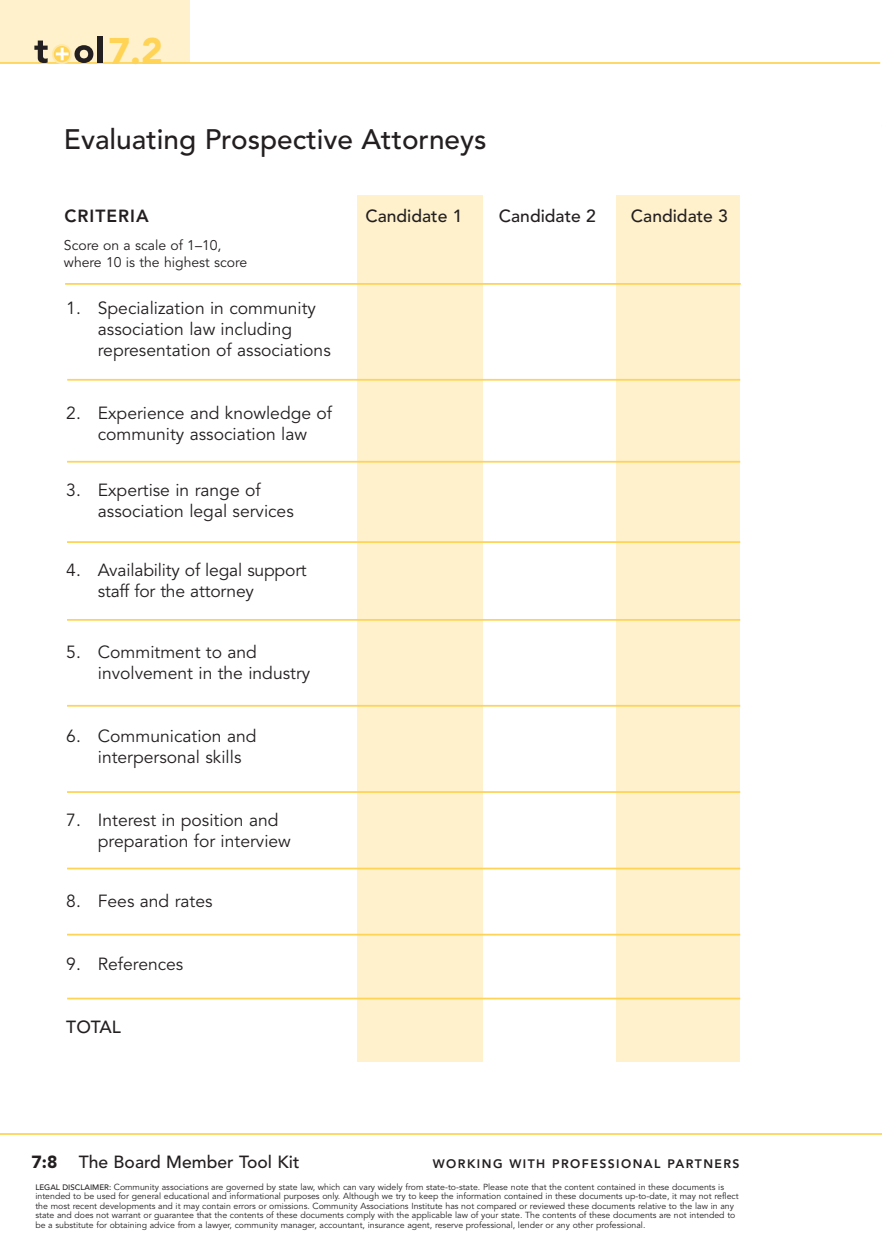
<style>
.page{position:relative;width:882px;height:1260px;background:#fff}
.page>*{position:absolute;margin:0;border:0;box-sizing:border-box;transform-origin:0 0}
.t1{font:900 36.75px "Avenir";color:#fed356}
.t2{font:500 28px "Avenir";color:#231f20}
.t3{font:17.5px/21px "Avenir";color:#231f20}
.t4{font:500 17.5px "Avenir";color:#231f20}
.t5{font:800 17.5px "Avenir";letter-spacing:.06em;color:#231f20}
.t6{font:14px/17.5px "Avenir";color:#231f20}
.t7{font:800 12.25px "Avenir";letter-spacing:.12em;color:#231f20}
.t8{font:8.75px/9.6px "Avenir";color:#231f20}
.s1{font-weight:900}
.s2{font-weight:500;font-size:7.88px}
</style>
<div class="page">
<div style="left:0;top:0;width:190px;height:63px;background:#fef1cb"></div>
<hr style="left:0;top:1133px;width:882px;height:2px;background:#fed356">
<hr style="left:0;top:62px;width:880px;height:2px;background:#fed356">
<svg style="left:34px;top:41px;width:14px;height:22px"></svg>
<svg style="left:75px;top:45px;width:18px;height:18px"></svg>
<div style="left:98px;top:36px;width:5px;height:27px;background:#231f20"></div>
<svg style="left:53px;top:45px;width:18px;height:18px"></svg>
<div style="left:52px;top:44px;width:20px;height:20px;border:2px solid #ffe8a9;border-radius:50%"></div>
<svg style="left:56px;top:48px;width:13px;height:12px"></svg>
<div style="left:357px;top:196px;width:126px;height:866px;background:#fef1cb"></div>
<div style="left:616px;top:195px;width:124px;height:867px;background:#fef1cb"></div>
<hr style="left:65px;top:283px;width:676px;height:2px;background:#fed356">
<hr style="left:67px;top:379px;width:673px;height:2px;background:#fed356">
<hr style="left:67px;top:461px;width:673px;height:2px;background:#fed356">
<hr style="left:67px;top:541px;width:673px;height:2px;background:#fed356">
<hr style="left:67px;top:619px;width:673px;height:2px;background:#fed356">
<hr style="left:67px;top:705px;width:673px;height:2px;background:#fed356">
<hr style="left:67px;top:791px;width:673px;height:2px;background:#fed356">
<hr style="left:67px;top:868px;width:673px;height:1px;background:#fed356">
<hr style="left:67px;top:934px;width:673px;height:2px;background:#fed356">
<hr style="left:67px;top:998px;width:673px;height:1px;background:#fed356">
<h1 class="t1" style="left:109px;top:36px;width:56px">7.2</h1>
<h2 class="t2" style="left:64px;top:128px;width:424px">Evaluating Prospective Attorneys</h2>
<h3 class="t5" style="left:64px;top:209px;width:86px">CRITERIA</h3>
<h3 class="t4" style="left:365px;top:209px;width:99px">Candidate 1</h3>
<h3 class="t4" style="left:499px;top:209px;width:99px">Candidate 2</h3>
<h3 class="t4" style="left:631px;top:209px;width:99px">Candidate 3</h3>
<h3 class="t6" style="left:64px;top:237px;width:185px">Score on a scale of 1–10, where 10 is the highest score</h3>
<h3 class="t3" style="left:98px;top:299px;width:234px;text-indent:-32px">1. Specialization in community association law including representation of associations</h3>
<h3 class="t3" style="left:66px;top:404px;width:267px;text-align:center">2. Experience and knowledge of community association law</h3>
<h3 class="t3" style="left:98px;top:481px;width:198px;text-indent:-32px">3. Expertise in range of association legal services</h3>
<h3 class="t3" style="left:98px;top:561px;width:210px;text-indent:-32px">4. Availability of legal support staff for the attorney</h3>
<h3 class="t3" style="left:98px;top:643px;width:214px;text-indent:-32px">5. Commitment to and involvement in the industry</h3>
<h3 class="t3" style="left:98px;top:727px;width:160px;text-indent:-32px">6. Communication and interpersonal skills</h3>
<h3 class="t3" style="left:98px;top:811px;width:195px;text-indent:-32px">7. Interest in position and preparation for interview</h3>
<h3 class="t3" style="left:66px;top:892px;width:148px">8. Fees and rates</h3>
<h3 class="t3" style="left:66px;top:955px;width:119px">9. References</h3>
<h3 class="t4" style="left:66px;top:1020px;width:56px">TOTAL</h3>
<h3 class="t4" style="left:32px;top:1155px;width:269px"><span class="s1">7:8</span> The Board Member Tool Kit</h3>
<h3 class="t7" style="left:433px;top:1159px;width:308px">WORKING WITH PROFESSIONAL PARTNERS</h3>
<p class="t8" style="left:35px;top:1182px;width:705px"><span class="s2">LEGAL DISCLAIMER:</span> Community associations are governed by state law, which can vary widely from state-to-state. Please note that the content contained in these documents is intended to be used for general educational and informational purposes only. Although we try to keep the information contained in these documents up-to-date, it may not reflect the most recent developments and it may contain errors or omissions. Community Associations Institute has not compared or reviewed these documents relative to the law in any state and does not warrant or guarantee that the contents of these documents comply with the applicable law of your state. The contents of these documents are not intended to be a substitute for obtaining advice from a lawyer, community manager, accountant, insurance agent, reserve professional, lender or any other professional.</p>
</div>
